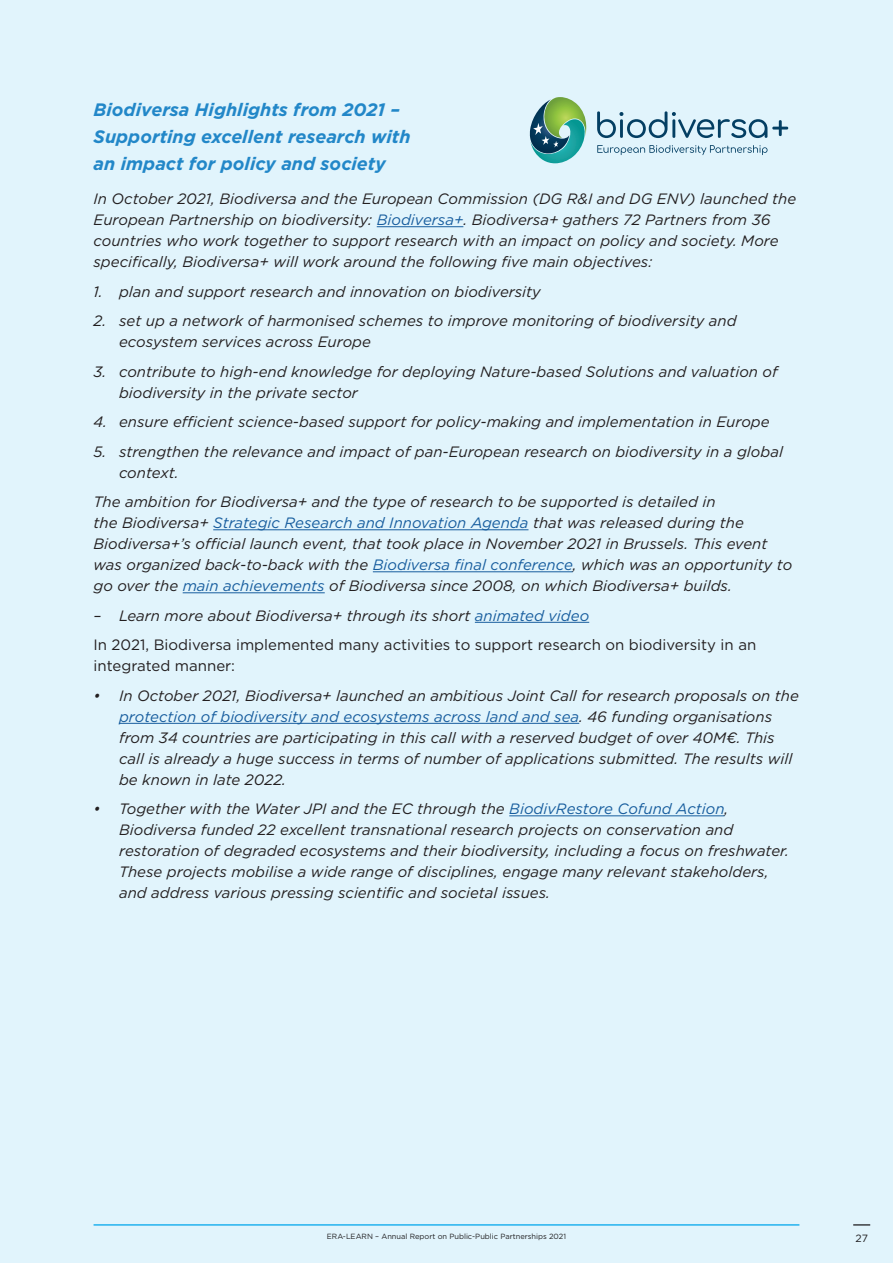
<style>
.page{position:relative;width:893px;height:1263px;background:#e1f4fc}
.page>*{position:absolute;margin:0;border:0;box-sizing:border-box;transform-origin:0 0}
.ERA_Head_3_italic{font:italic 700 18px/27px "Gotham";color:#2287c8}
.BODY_TEXT{font:italic 15px/21px "Gotham";color:#231f20}
.BODY_TEXT-2{font:15px/21px "Gotham";color:#231f20}
.t1{font:10.5px "Gotham";color:#231f20}
.t2{font:7.5px "Gotham";color:#231f20}
.s1{color:#175d9e}
</style>
<div class="page">
<hr style="left:377px;top:226px;width:86px;height:1px;background:#175d9e">
<hr style="left:213px;top:529px;width:315px;height:1px;background:#175d9e">
<hr style="left:373px;top:571px;width:200px;height:1px;background:#175d9e">
<hr style="left:183px;top:592px;width:142px;height:1px;background:#175d9e">
<hr style="left:475px;top:622px;width:114px;height:1px;background:#175d9e">
<hr style="left:119px;top:723px;width:460px;height:1px;background:#175d9e">
<hr style="left:509px;top:815px;width:216px;height:1px;background:#175d9e">
<svg style="left:530px;top:97px;width:57px;height:66px"></svg>
<svg style="left:597px;top:111px;width:191px;height:27px"></svg>
<svg style="left:597px;top:145px;width:170px;height:10px"></svg>
<p class="ERA_Head_3_italic" style="left:94px;top:96px;width:319px">Biodiversa Highlights from 2021 –<br>Supporting excellent research with an impact for policy and society</p>
<p class="BODY_TEXT" style="left:94px;top:188px;width:704px">In October 2021, Biodiversa and the European Commission (DG R&amp;I and DG ENV) launched the European Partnership on biodiversity: <span class="s1">Biodiversa+</span>. Biodiversa+ gathers 72 Partners from 36 countries who work together to support research with an impact on policy and society. More specifically, Biodiversa+ will work around the following five main objectives:</p>
<p class="BODY_TEXT" style="left:94px;top:281px;width:449px">1. plan and support research and innovation on biodiversity</p>
<p class="BODY_TEXT" style="left:119px;top:310px;width:619px;text-indent:-26px">2. set up a network of harmonised schemes to improve monitoring of biodiversity and ecosystem services across Europe</p>
<p class="BODY_TEXT" style="left:119px;top:361px;width:660px;text-indent:-26px">3. contribute to high-end knowledge for deploying Nature-based Solutions and valuation of biodiversity in the private sector</p>
<p class="BODY_TEXT" style="left:94px;top:411px;width:678px">4. ensure efficient science-based support for policy-making and implementation in Europe</p>
<p class="BODY_TEXT" style="left:119px;top:441px;width:665px;text-indent:-26px">5. strengthen the relevance and impact of pan-European research on biodiversity in a global context.</p>
<p class="BODY_TEXT" style="left:94px;top:491px;width:700px">The ambition for Biodiversa+ and the type of research to be supported is detailed in<br>the Biodiversa+ <span class="s1">Strategic Research and Innovation Agenda</span> that was released during the Biodiversa+’s official launch event, that took place in November 2021 in Brussels. This event was organized back-to-back with the <span class="s1">Biodiversa final conference</span>, which was an opportunity to go over the <span class="s1">main achievements</span> of Biodiversa since 2008, on which Biodiversa+ builds.</p>
<p class="BODY_TEXT" style="left:94px;top:605px;width:497px">– Learn more about Biodiversa+ through its short <span class="s1">animated video</span></p>
<p class="BODY_TEXT-2" style="left:94px;top:634px;width:664px">In 2021, Biodiversa implemented many activities to support research on biodiversity in an integrated manner:</p>
<p class="BODY_TEXT" style="left:119px;top:685px;width:681px;text-indent:-26px">• In October 2021, Biodiversa+ launched an ambitious Joint Call for research proposals on the <span class="s1">protection of biodiversity and ecosystems across land and sea</span>. 46 funding organisations from 34 countries are participating in this call with a reserved budget of over 40M€. This call is already a huge success in terms of number of applications submitted. The results will be known in late 2022.</p>
<p class="BODY_TEXT" style="left:119px;top:798px;width:671px;text-indent:-26px">• Together with the Water JPI and the EC through the <span class="s1">BiodivRestore Cofund Action</span>, Biodiversa funded 22 excellent transnational research projects on conservation and restoration of degraded ecosystems and their biodiversity, including a focus on freshwater.<br>These projects mobilise a wide range of disciplines, engage many relevant stakeholders, and address various pressing scientific and societal issues.</p>
<p class="t2" style="left:327px;top:1232px;width:241px">ERA-LEARN – Annual Report on Public-Public Partnerships 2021</p>
<p class="t1" style="left:855px;top:1231px;width:14px">27</p>
</div>
